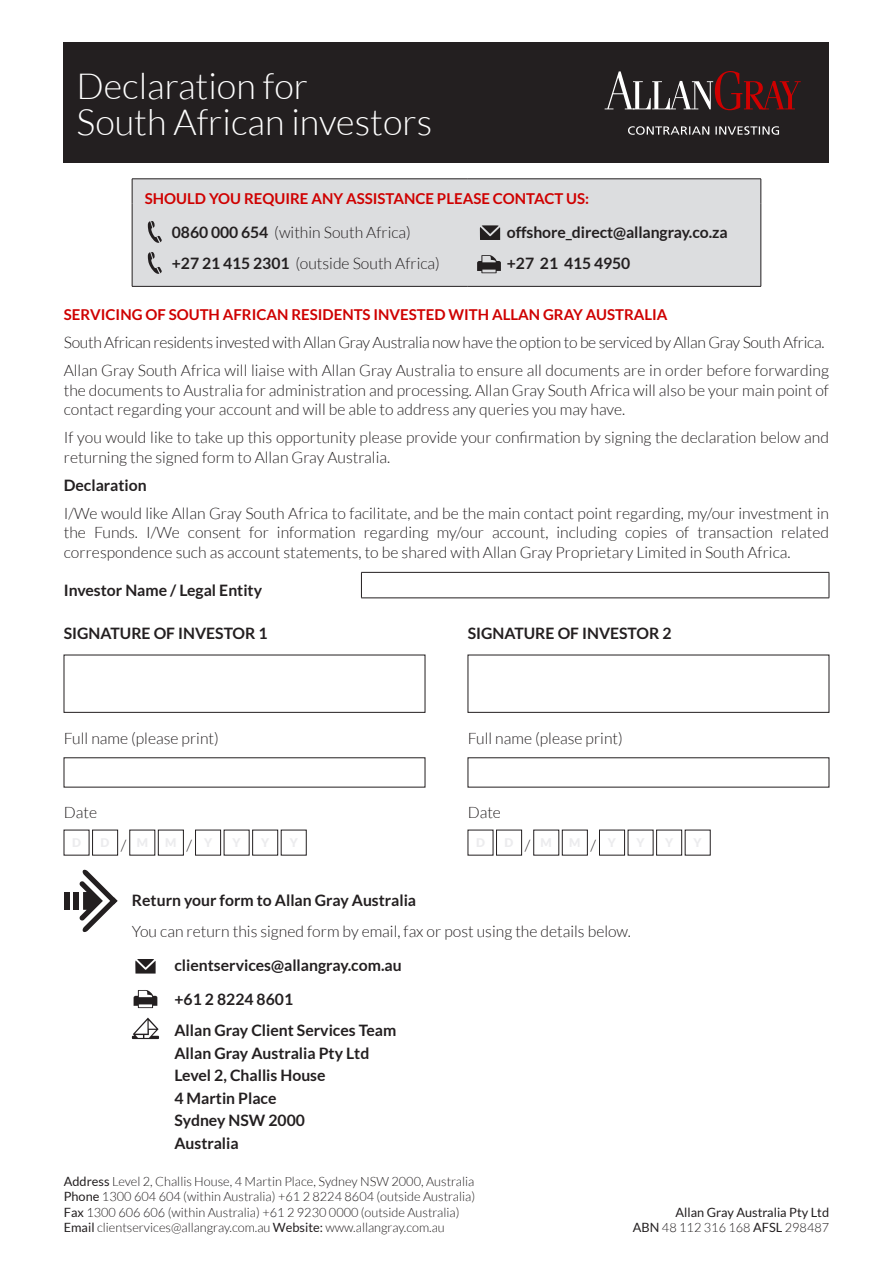
<style>
.page{position:relative;width:893px;height:1263px;background:#fff}
.page>*{position:absolute;margin:0;border:0;box-sizing:border-box;transform-origin:0 0}
.t1{font:300 36px/36px "Lato";color:#fff}
.t2{font:300 15.75px/19.5px "Lato";color:#231f20}
.t3{font:700 15.75px/22.5px "Lato";color:#231f20}
.t4{font:300 15.75px/28px "Lato";letter-spacing:-.02em;color:#231f20}
.t5{font:700 15px "Lato";color:#cf0000}
.t6{font:300 12.75px/15.3px "Lato";color:#231f20}
.t7{font:12.75px/15.3px "Lato";color:#231f20;text-align:right}
.s1{font-weight:700}
.s2{font-weight:400}
.s3{font-weight:300}
</style>
<div class="page">
<div style="left:64px;top:43px;width:765px;height:120px;background:#231f20"></div>
<svg style="left:628px;top:126px;width:151px;height:9px"></svg>
<svg style="left:605px;top:71px;width:196px;height:39px"></svg>
<div style="left:133px;top:180px;width:628px;height:106px;background:#dcdddf"></div>
<svg style="left:761px;top:179px;width:1px;height:25px"></svg>
<svg style="left:132px;top:180px;width:1px;height:24px"></svg>
<hr style="left:132px;top:179px;width:335px;height:1px;background:#231f20">
<hr style="left:467px;top:179px;width:294px;height:1px;background:#231f20">
<hr style="left:132px;top:204px;width:1px;height:82px;background:#231f20">
<hr style="left:132px;top:286px;width:335px;height:1px;background:#231f20">
<hr style="left:761px;top:204px;width:1px;height:82px;background:#231f20">
<hr style="left:467px;top:286px;width:294px;height:1px;background:#231f20">
<svg style="left:148px;top:220px;width:14px;height:23px"></svg>
<svg style="left:148px;top:251px;width:14px;height:23px"></svg>
<svg style="left:480px;top:225px;width:20px;height:15px"></svg>
<hr style="left:361px;top:572px;width:468px;height:1px;background:#231f20">
<svg style="left:361px;top:573px;width:1px;height:25px"></svg>
<svg style="left:829px;top:573px;width:1px;height:25px"></svg>
<hr style="left:361px;top:598px;width:468px;height:1px;background:#231f20">
<div style="left:92px;top:830px;width:26px;height:25px;border:1px solid #231f20"></div>
<div style="left:158px;top:830px;width:26px;height:25px;border:1px solid #231f20"></div>
<div style="left:195px;top:830px;width:26px;height:25px;border:1px solid #231f20"></div>
<div style="left:252px;top:830px;width:26px;height:25px;border:1px solid #231f20"></div>
<div style="left:496px;top:830px;width:26px;height:25px;border:1px solid #231f20"></div>
<div style="left:562px;top:830px;width:26px;height:25px;border:1px solid #231f20"></div>
<div style="left:599px;top:830px;width:26px;height:25px;border:1px solid #231f20"></div>
<div style="left:656px;top:830px;width:26px;height:25px;border:1px solid #231f20"></div>
<div style="left:74px;top:892px;width:5px;height:18px;background:#231f20"></div>
<div style="left:64px;top:892px;width:6px;height:18px;background:#231f20"></div>
<svg style="left:79px;top:869px;width:39px;height:63px"></svg>
<svg style="left:134px;top:990px;width:23px;height:18px"></svg>
<svg style="left:135px;top:959px;width:21px;height:14px"></svg>
<svg style="left:132px;top:1017px;width:27px;height:22px"></svg>
<svg style="left:477px;top:255px;width:24px;height:18px"></svg>
<h1 class="t1" style="left:77px;top:68px;width:357px">Declaration for<br>South African investors</h1>
<p class="t5" style="left:145px;top:190px;width:446px">SHOULD YOU REQUIRE ANY ASSISTANCE PLEASE CONTACT US:</p>
<p class="t2" style="left:172px;top:217px;width:270px;line-height:31px"><span class="s1">0860 000 654</span> (within South Africa) <span class="s1">+27 21 415 2301</span> (outside South Africa)</p>
<p class="t3" style="left:507px;top:217px;width:222px;line-height:31px">offshore_direct@allangray.co.za +27 21 415 4950</p>
<p class="t5" style="left:64px;top:306px;width:605px">SERVICING OF SOUTH AFRICAN RESIDENTS INVESTED WITH ALLAN GRAY AUSTRALIA</p>
<p class="t4" style="left:64px;top:328px;width:767px">South African residents invested with Allan Gray Australia now have the option to be serviced by Allan Gray South Africa.<br>Allan Gray South Africa will liaise with Allan Gray Australia to ensure all documents are in order before forwarding</p>
<p class="t2" style="left:64px;top:380px;width:767px">the documents to Australia for administration and processing. Allan Gray South Africa will also be your main point of contact regarding your account and will be able to address any queries you may have.</p>
<p class="t2" style="left:64px;top:428px;width:767px">If you would like to take up this opportunity please provide your confirmation by signing the declaration below and returning the signed form to Allan Gray Australia.</p>
<p class="t3" style="left:64px;top:473px;width:84px">Declaration</p>
<p class="t2" style="left:64px;top:503px;width:767px;text-align:justify">I/We would like Allan Gray South Africa to facilitate, and be the main contact point regarding, my/our investment in the Funds. I/We consent for information regarding my/our account, including copies of transaction related correspondence such as account statements, to be shared with Allan Gray Proprietary Limited in South Africa.</p>
<p class="t3" style="left:64px;top:578px;width:200px">Investor Name / Legal Entity</p>
<p class="t3" style="left:64px;top:622px;width:205px">SIGNATURE OF INVESTOR 1</p>
<p class="t3" style="left:468px;top:622px;width:205px">SIGNATURE OF INVESTOR 2</p>
<p class="t2" style="left:64px;top:728px;width:157px">Full name (please print)</p>
<p class="t2" style="left:64px;top:803px;width:35px">Date</p>
<p class="t2" style="left:468px;top:728px;width:157px">Full name (please print)</p>
<p class="t2" style="left:468px;top:803px;width:35px">Date</p>
<p class="t3" style="left:132px;top:889px;width:286px">Return your form to Allan Gray Australia</p>
<p class="t2" style="left:132px;top:922px;width:501px">You can return this signed form by email, fax or post using the details below.</p>
<p class="t3" style="left:174px;top:948px;width:229px;line-height:34px">clientservices@allangray.com.au +61 2 8224 8601</p>
<p class="t3" style="left:174px;top:1019px;width:224px">Allan Gray Client Services Team<br>Allan Gray Australia Pty Ltd<br>Level 2, Challis House<br>4 Martin Place<br>Sydney NSW 2000<br>Australia</p>
<p class="t6" style="left:64px;top:1174px;width:413px"><span class="s2">Address</span> Level 2, Challis House, 4 Martin Place, Sydney NSW 2000, Australia <span class="s2">Phone</span> 1300 604 604 (within Australia) +61 2 8224 8604 (outside Australia)<br><span class="s2">Fax</span> 1300 606 606 (within Australia) +61 2 9230 0000 (outside Australia)<br><span class="s2">Email</span> clientservices@allangray.com.au <span class="s2">Website:</span> www.allangray.com.au</p>
<p class="t7" style="left:633px;top:1204px;width:198px">Allan Gray Australia Pty Ltd<br>ABN <span class="s3">48 112 316 168</span> AFSL <span class="s3">298487</span></p>
</div>
